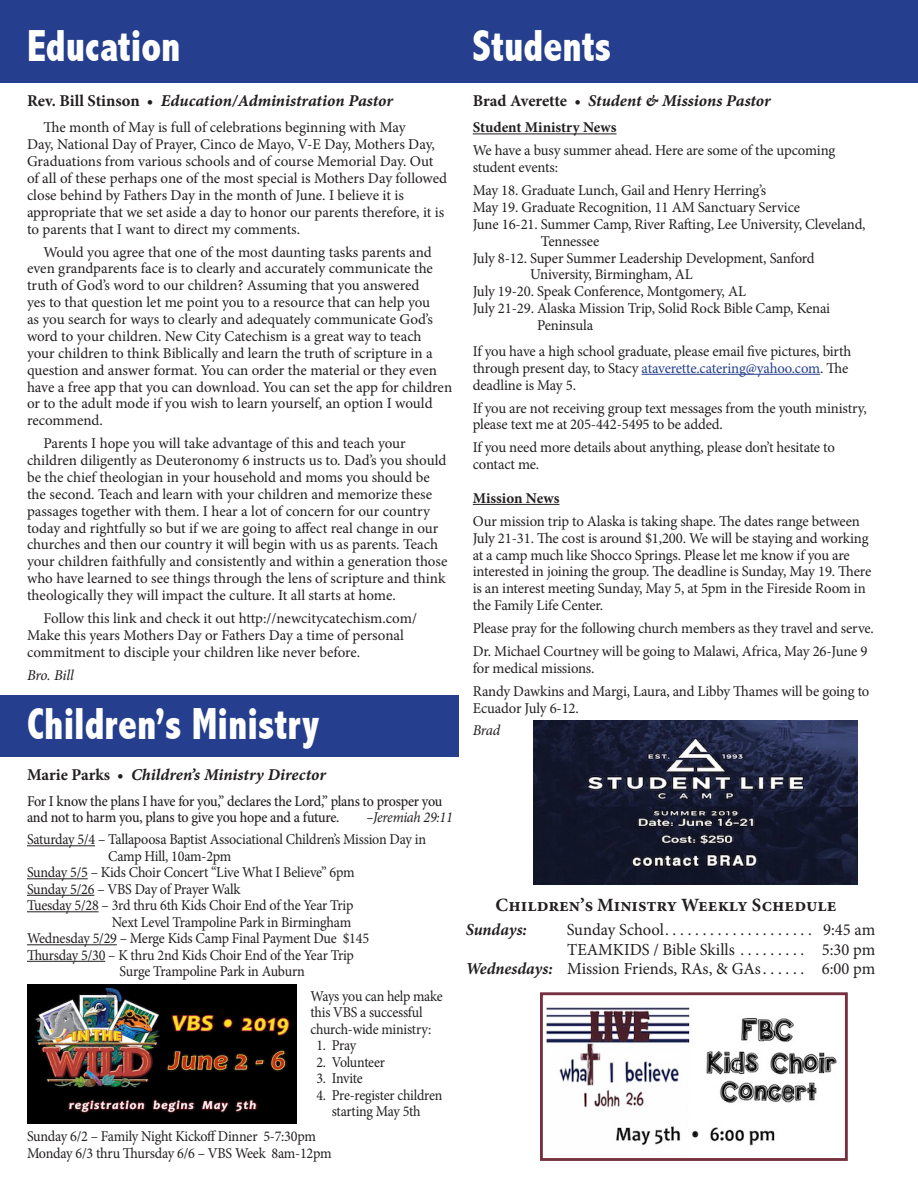
<style>
.page{position:relative;width:918px;height:1188px;background:#fff}
.page>*{position:absolute;margin:0;border:0;box-sizing:border-box;transform-origin:0 0}
.t1{font:800 condensed 45px "Abadi";color:#fff;scale:.9 1}
.t2{font:700 18.75px "Minion Pro";color:#231f20}
.t3{font:16.8px "Minion Pro";color:#231f20}
.t4{font:italic 700 16.8px "Minion Pro";letter-spacing:-.005em;color:#231f20}
.t5{font:16.5px "Minion Pro Bold It Capt";color:#231f20}
.t6{font:15px/16.8px "Minion Pro";letter-spacing:-.01em;color:#231f20}
.t7{font:15px/16.5px "Minion Pro";letter-spacing:-.01em;color:#231f20;scale:.94 1}
.t8{font:15px/16.5px "Minion Pro";letter-spacing:-.01em;color:#231f20;scale:.93 1}
.t9{font:500 15px/15.8px "Minion Pro";letter-spacing:-.02em;color:#231f20;scale:.94 1}
.t10{font:700 15px "Minion Pro";letter-spacing:-.005em;color:#231f20}
.t11{font:italic 15px "Minion Pro";letter-spacing:-.015em;color:#231f20;scale:.94 1}
.t12{font:italic 15px "Minion Pro";letter-spacing:-.015em;color:#231f20}
.s1{font-family:"Minion Pro";font-weight:700}
.s2{color:#253f8e}
.s3{font-weight:700;font-style:italic}
</style>
<div class="page">
<div style="left:0;top:695px;width:459px;height:62px;background:#253f8e"></div>
<div style="left:0;top:0;width:918px;height:82px;background:#253f8e"></div>
<hr style="left:27px;top:845px;width:68px;height:1px;background:#231f20">
<hr style="left:27px;top:878px;width:61px;height:1px;background:#231f20">
<hr style="left:27px;top:895px;width:67px;height:1px;background:#231f20">
<hr style="left:27px;top:911px;width:72px;height:1px;background:#231f20">
<hr style="left:27px;top:944px;width:90px;height:1px;background:#231f20">
<hr style="left:27px;top:961px;width:78px;height:1px;background:#231f20">
<hr style="left:473px;top:134px;width:144px;height:1px;background:#231f20">
<hr style="left:642px;top:374px;width:178px;height:1px;background:#253f8e">
<hr style="left:473px;top:504px;width:86px;height:1px;background:#231f20">
<img style="left:533px;top:720px;width:324px;height:164px">
<img style="left:544px;top:1007px;width:293px;height:139px">
<div style="left:540px;top:992px;width:308px;height:169px;border:3px solid #75303e"></div>
<img style="left:27px;top:985px;width:270px;height:138px">
<p class="t1" style="left:27px;top:20px;width:172px">Education</p>
<p class="t5" style="left:27px;top:89px;width:368px"><span class="s1">Rev. Bill Stinson •</span> Education/Administration Pastor</p>
<p class="t6" style="left:27px;top:119px;width:422px;text-indent:16px">The month of May is full of celebrations beginning with May<br>Day, National Day of Prayer, Cinco de Mayo, V-E Day, Mothers Day, Graduations from various schools and of course Memorial Day. Out of all of these perhaps one of the most special is Mothers Day followed close behind by Fathers Day in the month of June. I believe it is appropriate that we set aside a day to honor our parents therefore, it is to parents that I want to direct my comments.</p>
<p class="t6" style="left:27px;top:243px;width:427px;text-indent:16px">Would you agree that one of the most daunting tasks parents and even grandparents face is to clearly and accurately communicate the truth of God’s word to our children? Assuming that you answered<br>yes to that question let me point you to a resource that can help you<br>as you search for ways to clearly and adequately communicate God’s word to your children. New City Catechism is a great way to teach your children to think Biblically and learn the truth of scripture in a question and answer format. You can order the material or they even have a free app that you can download. You can set the app for children or to the adult mode if you wish to learn yourself, an option I would recommend.</p>
<p class="t6" style="left:27px;top:435px;width:422px;text-indent:16px">Parents I hope you will take advantage of this and teach your children diligently as Deuteronomy 6 instructs us to. Dad’s you should be the chief theologian in your household and moms you should be the second. Teach and learn with your children and memorize these passages together with them. I hear a lot of concern for our country today and rightfully so but if we are going to affect real change in our churches and then our country it will begin with us as parents. Teach your children faithfully and consistently and within a generation those who have learned to see things through the lens of scripture and think theologically they will impact the culture. It all starts at home.</p>
<p class="t6" style="left:27px;top:610px;width:391px;text-indent:16px">Follow this link and check it out http://newcitycatechism.com/<br>Make this years Mothers Day or Fathers Day a time of personal commitment to disciple your children like never before.</p>
<p class="t12" style="left:27px;top:664px;width:48px">Bro. Bill</p>
<p class="t1" style="left:27px;top:698px;width:326px">Children’s Ministry</p>
<p class="t5" style="left:27px;top:763px;width:300px"><span class="s1">Marie Parks •</span> Children’s Ministry Director</p>
<p class="t9" style="left:27px;top:793px;width:444px">For I know the plans I have for you,” declares the Lord,” plans to prosper you and not to harm you, plans to give you hope and a future.</p>
<p class="t11" style="left:366px;top:807px;width:93px">–Jeremiah 29:11</p>
<p class="t7" style="left:108px;top:831px;width:340px;text-indent:-81px">Saturday 5/4 – Tallapoosa Baptist Associational Children’s Mission Day in<br>Camp Hill, 10am-2pm</p>
<p class="t7" style="left:27px;top:864px;width:350px">Sunday 5/5 – Kids Choir Concert “Live What I Believe” 6pm</p>
<p class="t7" style="left:27px;top:881px;width:229px">Sunday 5/26 – VBS Day of Prayer Walk</p>
<p class="t7" style="left:27px;top:897px;width:349px;text-align:right">Tuesday 5/28 – 3rd thru 6th Kids Choir End of the Year Trip<br>Next Level Trampoline Park in Birmingham</p>
<p class="t7" style="left:27px;top:930px;width:365px">Wednesday 5/29 – Merge Kids Camp Final Payment Due $145</p>
<p class="t7" style="left:27px;top:947px;width:349px">Thursday 5/30 – K thru 2nd Kids Choir End of the Year Trip</p>
<p class="t7" style="left:120px;top:963px;width:199px">Surge Trampoline Park in Auburn</p>
<p class="t8" style="left:310px;top:988px;width:144px">Ways you can help make this VBS a successful church-wide ministry:</p>
<p class="t8" style="left:316px;top:1037px;width:44px">1. Pray</p>
<p class="t8" style="left:316px;top:1054px;width:75px">2. Volunteer</p>
<p class="t8" style="left:316px;top:1070px;width:51px">3. Invite</p>
<p class="t8" style="left:316px;top:1087px;width:137px;text-align:center">4. Pre-register children starting May 5th</p>
<p class="t7" style="left:27px;top:1128px;width:309px">Sunday 6/2 – Family Night Kickoff Dinner 5-7:30pm</p>
<p class="t7" style="left:27px;top:1145px;width:326px">Monday 6/3 thru Thursday 6/6 – VBS Week 8am-12pm</p>
<p class="t1" style="left:472px;top:20px;width:156px">Students</p>
<p class="t5" style="left:473px;top:89px;width:300px"><span class="s1">Brad Averette •</span> Student &amp; Missions Pastor</p>
<p class="t10" style="left:473px;top:117px;width:145px">Student Ministry News</p>
<p class="t6" style="left:473px;top:142px;width:364px">We have a busy summer ahead. Here are some of the upcoming student events:</p>
<p class="t6" style="left:473px;top:182px;width:295px">May 18. Graduate Lunch, Gail and Henry Herring’s</p>
<p class="t6" style="left:473px;top:199px;width:329px">May 19. Graduate Recognition, 11 AM Sanctuary Service</p>
<p class="t6" style="left:541px;top:216px;width:326px;text-indent:-68px">June 16-21. Summer Camp, River Rafting, Lee University, Cleveland,<br>Tennessee</p>
<p class="t6" style="left:530px;top:249px;width:286px;text-indent:-57px">July 8-12. Super Summer Leadership Development, Sanford<br>University, Birmingham, AL</p>
<p class="t6" style="left:473px;top:283px;width:275px">July 19-20. Speak Conference, Montgomery, AL</p>
<p class="t6" style="left:537px;top:300px;width:295px;text-indent:-64px">July 21-29. Alaska Mission Trip, Solid Rock Bible Camp, Kenai<br>Peninsula</p>
<p class="t6" style="left:473px;top:343px;width:380px">If you have a high school graduate, please email five pictures, birth through present day, to Stacy <span class="s2">ataverette.catering@yahoo.com</span>. The deadline is May 5.</p>
<p class="t6" style="left:473px;top:399px;width:395px">If you are not receiving group text messages from the youth ministry, please text me at 205-442-5495 to be added.</p>
<p class="t6" style="left:473px;top:439px;width:364px">If you need more details about anything, please don’t hesitate to contact me.</p>
<p class="t10" style="left:473px;top:488px;width:88px">Mission News</p>
<p class="t6" style="left:473px;top:513px;width:400px">Our mission trip to Alaska is taking shape. The dates range between July 21-31. The cost is around $1,200. We will be staying and working at a camp much like Shocco Springs. Please let me know if you are interested in joining the group. The deadline is Sunday, May 19. There is an interest meeting Sunday, May 5, at 5pm in the Fireside Room in the Family Life Center.</p>
<p class="t6" style="left:473px;top:620px;width:401px">Please pray for the following church members as they travel and serve.</p>
<p class="t6" style="left:473px;top:643px;width:396px">Dr. Michael Courtney will be going to Malawi, Africa, May 26-June 9 for medical missions.</p>
<p class="t6" style="left:473px;top:683px;width:398px">Randy Dawkins and Margi, Laura, and Libby Thames will be going to<br>Ecuador July 6-12.</p>
<p class="t12" style="left:473px;top:720px;width:29px">Brad</p>
<p class="t2" style="left:496px;top:892px;width:342px">Children’s Ministry Weekly Schedule</p>
<p class="t4" style="left:466px;top:918px;width:63px">Sundays:</p>
<p class="t3" style="left:567px;top:919px;width:310px">Sunday School . . . . . . . . . . . . . . . . . . . 9:45 am</p>
<p class="t3" style="left:567px;top:938px;width:310px">TEAMKIDS / Bible Skills . . . . . . . . . 5:30 pm</p>
<p class="t3" style="left:466px;top:958px;width:411px"><span class="s3">Wednesdays:</span> Mission Friends, RAs, &amp; GAs . . . . . . 6:00 pm</p>
</div>
